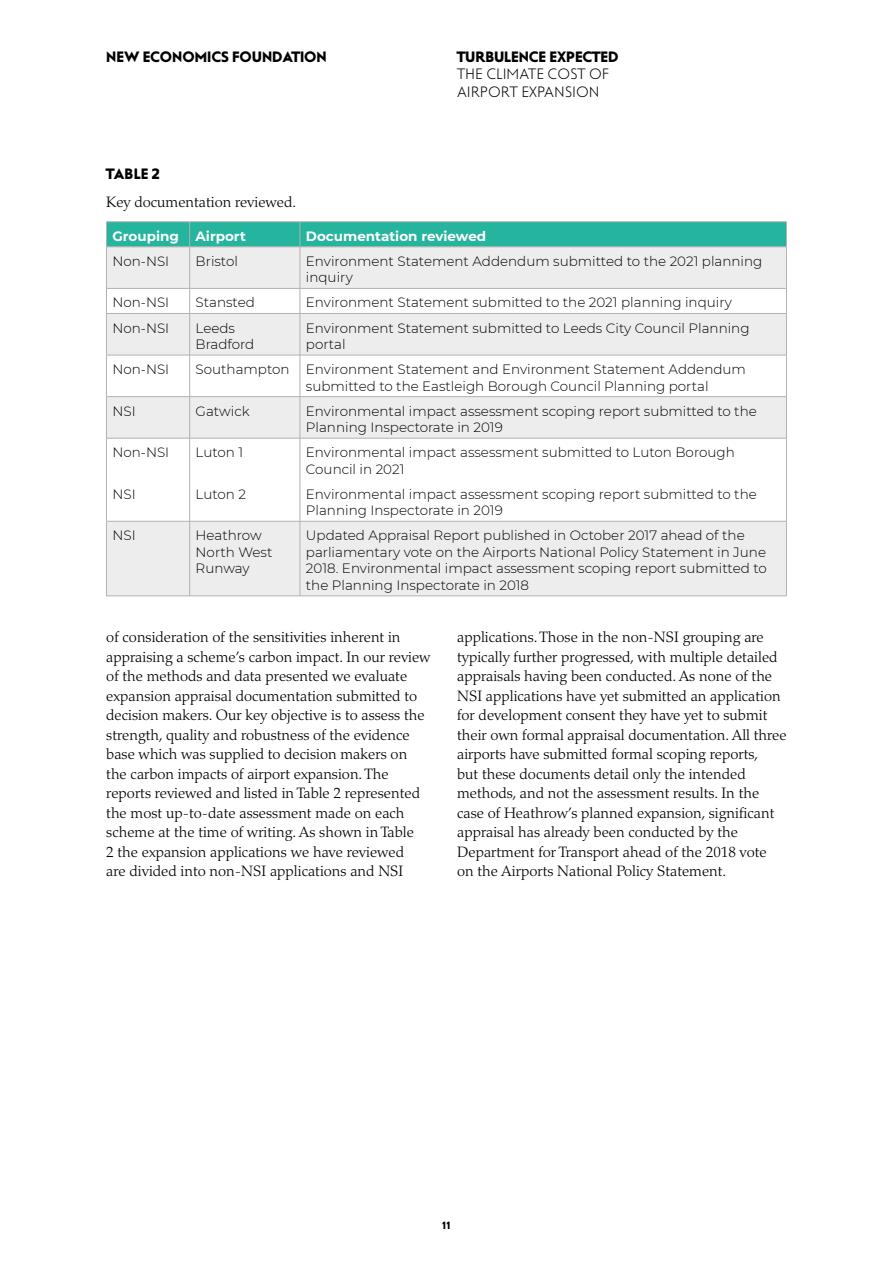
<style>
.page{position:relative;width:893px;height:1263px;background:#fff}
.page>*{position:absolute;margin:0;border:0;box-sizing:border-box;transform-origin:0 0}
.t1{font:300 15px/19.5px "Palatino LT Std";color:#000}
.t2{font:15px "Steagal Bo";color:#000}
.t3{font:15px/17.2px "Steagal Li";color:#000}
.t4{font:300 13.5px/16.5px "Montserrat";color:#000}
.t5{font:700 13.5px "Montserrat";color:#fff}
.t6{font:10.5px "Steagal Bo";color:#000}
</style>
<div class="page">
<svg style="left:107px;top:248px;width:679px;height:348px;fill:#ededed"></svg>
<hr style="left:106px;top:247px;width:84px;height:1px;background:#b3b2b2">
<hr style="left:190px;top:247px;width:110px;height:1px;background:#b3b2b2">
<hr style="left:189px;top:247px;width:1px;height:41px;background:#b3b2b2">
<hr style="left:300px;top:247px;width:487px;height:1px;background:#b3b2b2">
<hr style="left:300px;top:247px;width:1px;height:41px;background:#b3b2b2">
<hr style="left:106px;top:288px;width:84px;height:1px;background:#b3b2b2">
<hr style="left:190px;top:288px;width:110px;height:1px;background:#b3b2b2">
<svg style="left:189px;top:289px;width:1px;height:24px"></svg>
<hr style="left:300px;top:288px;width:487px;height:1px;background:#b3b2b2">
<svg style="left:300px;top:289px;width:1px;height:24px"></svg>
<hr style="left:106px;top:313px;width:84px;height:1px;background:#b3b2b2">
<hr style="left:190px;top:313px;width:110px;height:1px;background:#b3b2b2">
<hr style="left:189px;top:314px;width:1px;height:41px;background:#b3b2b2">
<hr style="left:300px;top:313px;width:487px;height:1px;background:#b3b2b2">
<hr style="left:300px;top:314px;width:1px;height:41px;background:#b3b2b2">
<hr style="left:106px;top:355px;width:84px;height:1px;background:#b3b2b2">
<hr style="left:190px;top:355px;width:110px;height:1px;background:#b3b2b2">
<hr style="left:189px;top:355px;width:1px;height:41px;background:#b3b2b2">
<hr style="left:300px;top:355px;width:487px;height:1px;background:#b3b2b2">
<hr style="left:300px;top:355px;width:1px;height:41px;background:#b3b2b2">
<hr style="left:106px;top:396px;width:84px;height:1px;background:#b3b2b2">
<hr style="left:190px;top:396px;width:110px;height:1px;background:#b3b2b2">
<hr style="left:189px;top:397px;width:1px;height:41px;background:#b3b2b2">
<hr style="left:300px;top:396px;width:487px;height:1px;background:#b3b2b2">
<hr style="left:300px;top:397px;width:1px;height:41px;background:#b3b2b2">
<hr style="left:106px;top:438px;width:84px;height:1px;background:#b3b2b2">
<hr style="left:190px;top:438px;width:110px;height:1px;background:#b3b2b2">
<hr style="left:189px;top:438px;width:1px;height:83px;background:#b3b2b2">
<hr style="left:300px;top:438px;width:487px;height:1px;background:#b3b2b2">
<hr style="left:300px;top:438px;width:1px;height:83px;background:#b3b2b2">
<hr style="left:106px;top:521px;width:84px;height:1px;background:#b3b2b2">
<hr style="left:190px;top:521px;width:110px;height:1px;background:#b3b2b2">
<hr style="left:189px;top:521px;width:1px;height:75px;background:#b3b2b2">
<hr style="left:300px;top:521px;width:487px;height:1px;background:#b3b2b2">
<hr style="left:300px;top:521px;width:1px;height:75px;background:#b3b2b2">
<hr style="left:106px;top:221px;width:84px;height:1px;background:#b3b2b2">
<hr style="left:190px;top:221px;width:110px;height:1px;background:#b3b2b2">
<hr style="left:300px;top:221px;width:487px;height:1px;background:#b3b2b2">
<svg style="left:106px;top:222px;width:681px;height:25px;background:#2bb49f"></svg>
<hr style="left:106px;top:247px;width:1px;height:41px;background:#b3b2b2">
<hr style="left:786px;top:247px;width:1px;height:41px;background:#b3b2b2">
<svg style="left:106px;top:289px;width:1px;height:24px"></svg>
<svg style="left:786px;top:289px;width:1px;height:24px"></svg>
<hr style="left:106px;top:314px;width:1px;height:41px;background:#b3b2b2">
<hr style="left:786px;top:314px;width:1px;height:41px;background:#b3b2b2">
<hr style="left:106px;top:355px;width:1px;height:41px;background:#b3b2b2">
<hr style="left:786px;top:355px;width:1px;height:41px;background:#b3b2b2">
<hr style="left:106px;top:397px;width:1px;height:41px;background:#b3b2b2">
<hr style="left:786px;top:397px;width:1px;height:41px;background:#b3b2b2">
<hr style="left:106px;top:438px;width:1px;height:83px;background:#b3b2b2">
<hr style="left:786px;top:438px;width:1px;height:83px;background:#b3b2b2">
<hr style="left:106px;top:521px;width:1px;height:75px;background:#b3b2b2">
<hr style="left:786px;top:521px;width:1px;height:75px;background:#b3b2b2">
<hr style="left:106px;top:596px;width:84px;height:1px;background:#b3b2b2">
<hr style="left:190px;top:596px;width:110px;height:1px;background:#b3b2b2">
<hr style="left:300px;top:596px;width:487px;height:1px;background:#b3b2b2">
<p class="t2" style="left:106px;top:48px;width:222px">NEW ECONOMICS FOUNDATION</p>
<p class="t2" style="left:457px;top:48px;width:163px">TURBULENCE EXPECTED</p>
<p class="t3" style="left:457px;top:66px;width:154px">THE CLIMATE COST OF<br>AIRPORT EXPANSION</p>
<p class="t2" style="left:106px;top:165px;width:55px">TABLE 2</p>
<p class="t1" style="left:106px;top:192px;width:191px">Key documentation reviewed.</p>
<p class="t5" style="left:112px;top:226px;width:135px">Grouping Airport</p>
<p class="t5" style="left:306px;top:226px;width:182px">Documentation reviewed</p>
<p class="t4" style="left:112px;top:252px;width:58px">Non-NSI</p>
<p class="t4" style="left:196px;top:252px;width:44px">Bristol</p>
<p class="t4" style="left:306px;top:252px;width:458px">Environment Statement Addendum submitted to the 2021 planning inquiry</p>
<p class="t4" style="left:112px;top:294px;width:58px">Non-NSI</p>
<p class="t4" style="left:196px;top:294px;width:61px">Stansted</p>
<p class="t4" style="left:306px;top:294px;width:428px">Environment Statement submitted to the 2021 planning inquiry</p>
<p class="t4" style="left:112px;top:319px;width:58px">Non-NSI</p>
<p class="t4" style="left:196px;top:319px;width:60px">Leeds<br>Bradford</p>
<p class="t4" style="left:306px;top:319px;width:445px">Environment Statement submitted to Leeds City Council Planning portal</p>
<p class="t4" style="left:112px;top:361px;width:58px">Non-NSI</p>
<p class="t4" style="left:306px;top:361px;width:441px;text-indent:-110px">Southampton Environment Statement and Environment Statement Addendum submitted to the Eastleigh Borough Council Planning portal</p>
<p class="t4" style="left:112px;top:402px;width:25px">NSI</p>
<p class="t4" style="left:196px;top:402px;width:56px">Gatwick</p>
<p class="t4" style="left:306px;top:402px;width:452px">Environmental impact assessment scoping report submitted to the<br>Planning Inspectorate in 2019</p>
<p class="t4" style="left:112px;top:444px;width:58px">Non-NSI</p>
<p class="t4" style="left:112px;top:485px;width:25px">NSI</p>
<p class="t4" style="left:306px;top:444px;width:430px">Environmental impact assessment submitted to Luton Borough<br>Council in 2021</p>
<p class="t4" style="left:306px;top:485px;width:452px">Environmental impact assessment scoping report submitted to the<br>Planning Inspectorate in 2019</p>
<p class="t4" style="left:196px;top:444px;width:49px">Luton 1</p>
<p class="t4" style="left:196px;top:485px;width:52px">Luton 2</p>
<p class="t4" style="left:112px;top:527px;width:25px">NSI</p>
<p class="t4" style="left:196px;top:527px;width:78px">Heathrow<br>North West<br>Runway</p>
<p class="t4" style="left:306px;top:527px;width:462px">Updated Appraisal Report published in October 2017 ahead of the parliamentary vote on the Airports National Policy Statement in June 2018. Environmental impact assessment scoping report submitted to the Planning Inspectorate in 2018</p>
<p class="t1" style="left:106px;top:628px;width:326px">of consideration of the sensitivities inherent in appraising a scheme’s carbon impact. In our review of the methods and data presented we evaluate expansion appraisal documentation submitted to decision makers. Our key objective is to assess the strength, quality and robustness of the evidence base which was supplied to decision makers on the carbon impacts of airport expansion. The reports reviewed and listed in Table 2 represented the most up-to-date assessment made on each scheme at the time of writing. As shown in Table<br>2 the expansion applications we have reviewed<br>are divided into non-NSI applications and NSI</p>
<p class="t1" style="left:457px;top:628px;width:331px">applications. Those in the non-NSI grouping are typically further progressed, with multiple detailed appraisals having been conducted. As none of the NSI applications have yet submitted an application for development consent they have yet to submit their own formal appraisal documentation. All three airports have submitted formal scoping reports,<br>but these documents detail only the intended methods, and not the assessment results. In the case of Heathrow’s planned expansion, significant appraisal has already been conducted by the Department for Transport ahead of the 2018 vote on the Airports National Policy Statement.</p>
<p class="t6" style="left:443px;top:1219px;width:9px">11</p>
</div>
